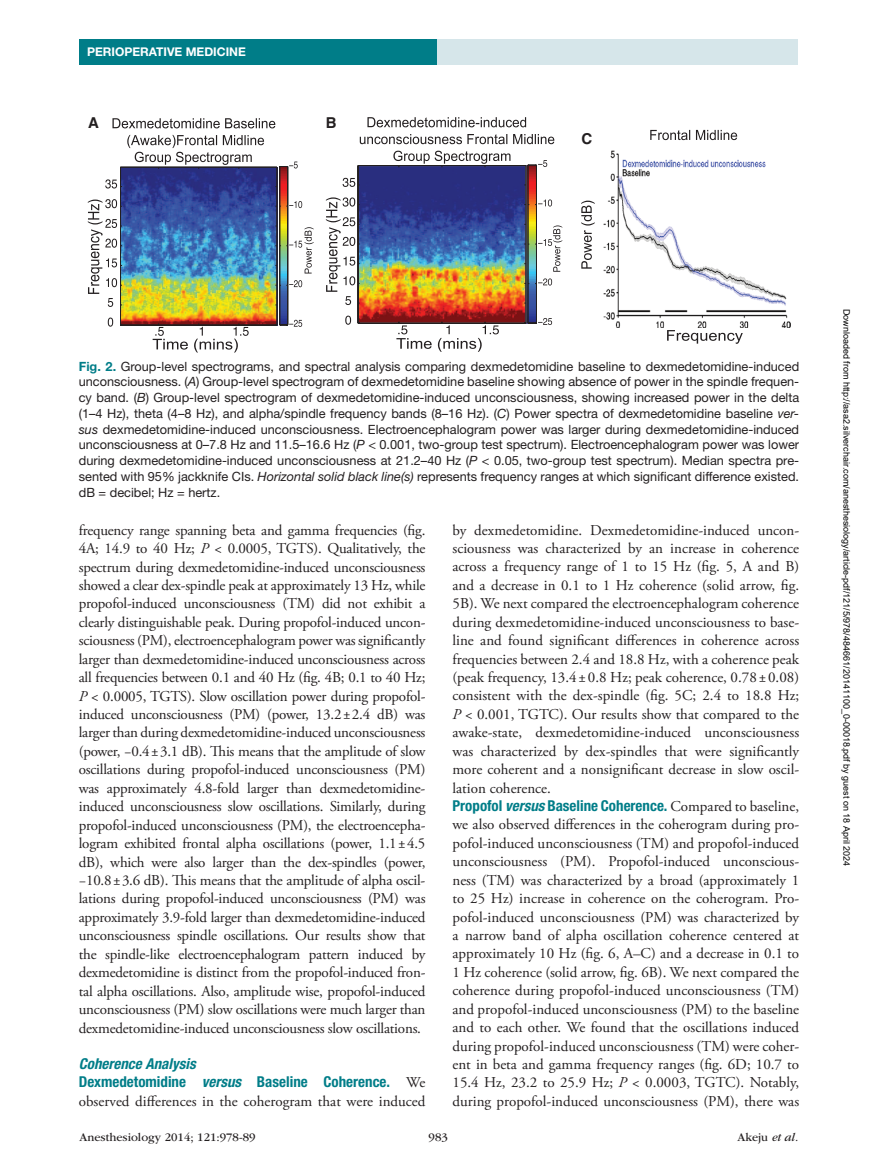
<style>
.page{position:relative;width:878px;height:1175px;background:#fff}
.page>*{position:absolute;margin:0;border:0;box-sizing:border-box;transform-origin:0 0}
.t1{font:15px/18.5px "Adobe Garamond Pro";color:#231f20;text-align:justify}
.t2{font:700 condensed 15px/18.5px "Helvetica Neue LT Std";color:#007d88}
.t3{font:700 15px "Helvetica";color:#231f20}
.t4{font:12.75px/15.8px "Helvetica Neue LT Std";color:#231f20;text-align:justify}
.t5{font:12px "ITC Garamond Std";color:#231f20}
.t6{font:700 12px "Helvetica Neue LT Std";color:#fff}
.t7{font:9px "Arial";color:#000}
.s1{font-weight:700;color:#007d88}
.s2{font-style:italic}
.s3{font-family:"Adobe Garamond Pro";font-weight:400;font-stretch:normal;color:#231f20}
</style>
<div class="page">
<div style="left:432px;top:39px;width:365px;height:26px;background:#d6e6ea"></div>
<div style="left:79px;top:39px;width:357px;height:25px;background:#007d88"></div>
<img style="left:603px;top:151px;width:187px;height:177px">
<svg style="left:112px;top:118px;width:163px;height:10px"></svg>
<svg style="left:581px;top:201px;width:13px;height:68px"></svg>
<svg style="left:367px;top:117px;width:159px;height:10px"></svg>
<svg style="left:360px;top:134px;width:194px;height:10px"></svg>
<img style="left:88px;top:135px;width:226px;height:217px">
<svg style="left:326px;top:151px;width:236px;height:201px"></svg>
<svg style="left:667px;top:330px;width:75px;height:14px"></svg>
<svg style="left:650px;top:130px;width:87px;height:10px"></svg>
<p class="t6" style="left:87px;top:44px;width:160px">PERIOPERATIVE MEDICINE</p>
<p class="t3" style="left:88px;top:114px;width:12px">A</p>
<p class="t3" style="left:326px;top:114px;width:12px">B</p>
<p class="t3" style="left:581px;top:130px;width:12px">C</p>
<p class="t4" style="left:79px;top:358px;width:722px"><span class="s1">Fig. 2.</span> Group-level spectrograms, and spectral analysis comparing dexmedetomidine baseline to dexmedetomidine-induced unconsciousness. (<span class="s2">A</span>) Group-level spectrogram of dexmedetomidine baseline showing absence of power in the spindle frequen&shy;cy band. (<span class="s2">B</span>) Group-level spectrogram of dexmedetomidine-induced unconsciousness, showing increased power in the delta (1–4 Hz), theta (4–8 Hz), and alpha/spindle frequency bands (8–16 Hz). (<span class="s2">C</span>) Power spectra of dexmedetomidine baseline <span class="s2">ver&shy;sus</span> dexmedetomidine-induced unconsciousness. Electroencephalogram power was larger during dexmedetomidine-induced unconsciousness at 0–7.8 Hz and 11.5–16.6 Hz (<span class="s2">P</span> &lt; 0.001, two-group test spectrum). Electroencephalogram power was lower during dexmedetomidine-induced unconsciousness at 21.2–40 Hz (<span class="s2">P</span> &lt; 0.05, two-group test spectrum). Median spectra pre&shy;sented with 95% jackknife CIs. <span class="s2">Horizontal solid black line(s)</span> represents frequency ranges at which significant difference existed. dB = decibel; Hz = hertz.</p>
<p class="t1" style="left:79px;top:521px;width:348px">frequency range spanning beta and gamma frequencies (fig.<br>4A; 14.9 to 40 Hz; <span class="s2">P</span> &lt; 0.0005, TGTS). Qualitatively, the spectrum during dexmedetomidine-induced unconsciousness showed a clear dex-spindle peak at approximately 13 Hz, while propofol-induced unconsciousness (TM) did not exhibit a clearly distinguishable peak. During propofol-induced uncon&shy;sciousness (PM), electroencephalogram power was significantly larger than dexmedetomidine-induced unconsciousness across all frequencies between 0.1 and 40 Hz (fig. 4B; 0.1 to 40 Hz; <span class="s2">P</span> &lt; 0.0005, TGTS). Slow oscillation power during propofol&shy;induced unconsciousness (PM) (power, 13.2±2.4 dB) was larger than during dexmedetomidine-induced unconsciousness (power, −0.4±3.1 dB). This means that the amplitude of slow oscillations during propofol-induced unconsciousness (PM) was approximately 4.8-fold larger than dexmedetomidine&shy;induced unconsciousness slow oscillations. Similarly, during propofol-induced unconsciousness (PM), the electroencepha&shy;logram exhibited frontal alpha oscillations (power, 1.1±4.5 dB), which were also larger than the dex-spindles (power, −10.8±3.6 dB). This means that the amplitude of alpha oscil&shy;lations during propofol-induced unconsciousness (PM) was approximately 3.9-fold larger than dexmedetomidine-induced unconsciousness spindle oscillations. Our results show that the spindle-like electroencephalogram pattern induced by dexmedetomidine is distinct from the propofol-induced fron&shy;tal alpha oscillations. Also, amplitude wise, propofol-induced unconsciousness (PM) slow oscillations were much larger than dexmedetomidine-induced unconsciousness slow oscillations.</p>
<p class="t2" style="left:79px;top:1054px;width:348px"><span class="s2">Coherence Analysis<br></span>Dexmedetomidine <span class="s2">versus</span> Baseline Coherence. <span class="s3">We</span></p>
<p class="t1" style="left:79px;top:1092px;width:348px">observed differences in the coherogram that were induced</p>
<p class="t1" style="left:452px;top:521px;width:348px">by dexmedetomidine. Dexmedetomidine-induced uncon&shy;sciousness was characterized by an increase in coherence across a frequency range of 1 to 15 Hz (fig. 5, A and B) and a decrease in 0.1 to 1 Hz coherence (solid arrow, fig.<br>5B). We next compared the electroencephalogram coherence during dexmedetomidine-induced unconsciousness to base&shy;line and found significant differences in coherence across frequencies between 2.4 and 18.8 Hz, with a coherence peak (peak frequency, 13.4±0.8 Hz; peak coherence, 0.78 ±0.08) consistent with the dex-spindle (fig. 5C; 2.4 to 18.8 Hz; <span class="s2">P</span> &lt; 0.001, TGTC). Our results show that compared to the awake-state, dexmedetomidine-induced unconsciousness was characterized by dex-spindles that were significantly more coherent and a nonsignificant decrease in slow oscil&shy;lation coherence.</p>
<p class="t2" style="left:452px;top:796px;width:348px">Propofol <span class="s2">versus</span> Baseline Coherence. <span class="s3">Compared to baseline,</span></p>
<p class="t1" style="left:452px;top:816px;width:348px">we also observed differences in the coherogram during pro&shy;pofol-induced unconsciousness (TM) and propofol-induced unconsciousness (PM). Propofol-induced unconscious&shy;ness (TM) was characterized by a broad (approximately 1 to 25 Hz) increase in coherence on the coherogram. Pro&shy;pofol-induced unconsciousness (PM) was characterized by a narrow band of alpha oscillation coherence centered at approximately 10 Hz (fig. 6, A–C) and a decrease in 0.1 to 1 Hz coherence (solid arrow, fig. 6B). We next compared the coherence during propofol-induced unconsciousness (TM) and propofol-induced unconsciousness (PM) to the baseline and to each other. We found that the oscillations induced during propofol-induced unconsciousness (TM) were coher&shy;ent in beta and gamma frequency ranges (fig. 6D; 10.7 to 15.4 Hz, 23.2 to 25.9 Hz; <span class="s2">P</span> &lt; 0.0003, TGTC). Notably, during propofol-induced unconsciousness (PM), there was</p>
<p class="t5" style="left:80px;top:1130px;width:177px">Anesthesiology 2014; 121:978-89</p>
<p class="t5" style="left:428px;top:1130px;width:21px">983</p>
<p class="t5" style="left:737px;top:1130px;width:62px">Akeju <span class="s2">et al.</span></p>
<p class="t7" style="left:850px;top:309px;width:559px;rotate:90deg">Downloaded from http://asa2.silverchair.com/anesthesiology/article-pdf/121/5/978/484661/20141100_0-00018.pdf by guest on 18 April 2024</p>
</div>
